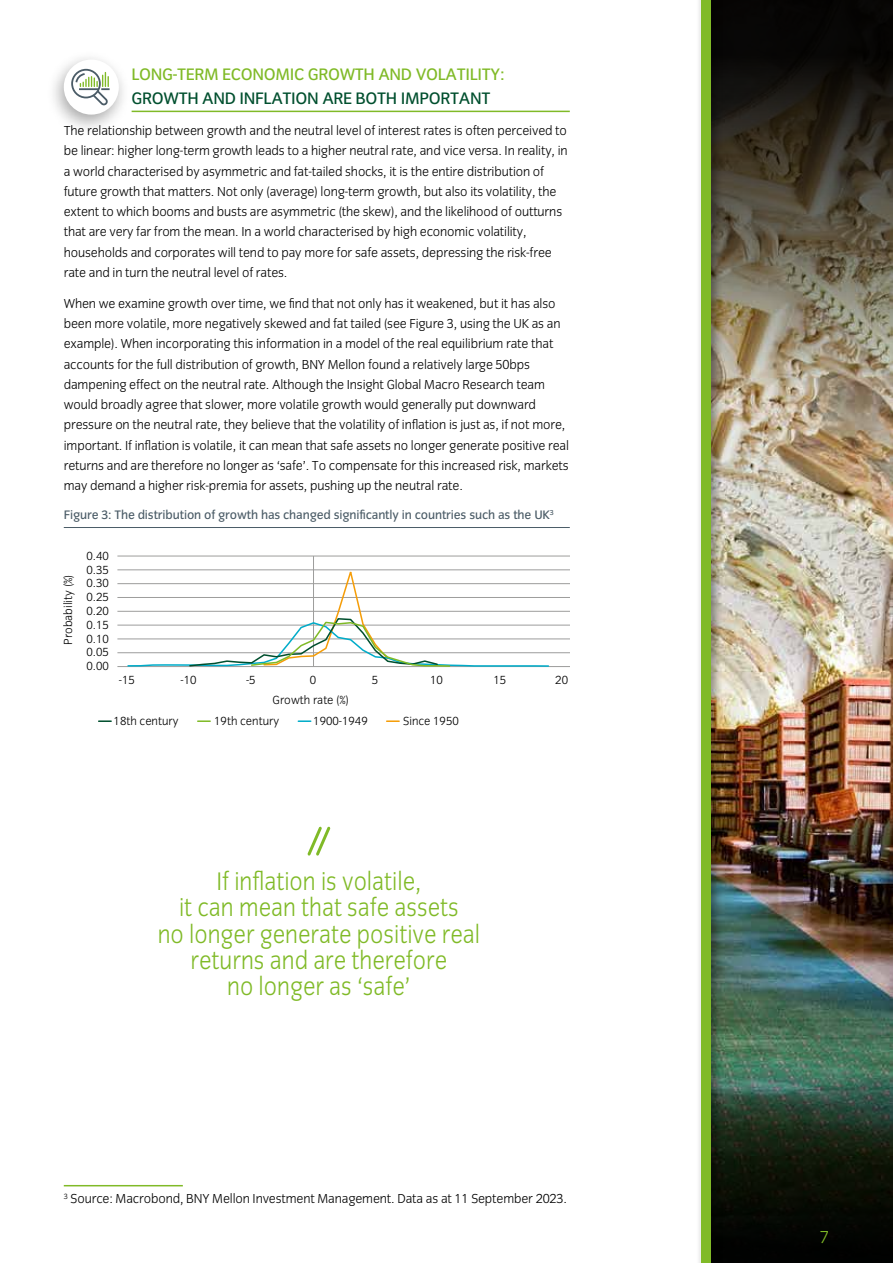
<style>
.page{position:relative;width:893px;height:1263px;background:#fff}
.page>*{position:absolute;margin:0;border:0;box-sizing:border-box;transform-origin:0 0}
.t1{font:26.4px/26.4px "Congress Sans Light Std";color:#80ba27;text-align:center;scale:.92 1}
.t2{font:18px "Congress Sans Light Std";color:#80ba27}
.t3{font:17.25px "Congress Sans Std";letter-spacing:-.02em;color:#80ba27}
.t4{font:17.25px "Congress Sans Std";letter-spacing:-.02em;color:#004f2e}
.t5{font:13.5px/20.2px "Congress Sans Light Std";letter-spacing:-.01em;color:#000}
.t6{font:12.75px "Congress Sans Std";letter-spacing:-.01em;color:#4b5c67}
.t7{font:12.15px "Congress Sans Light Std";color:#000}
</style>
<div class="page">
<hr style="left:132px;top:111px;width:438px;height:1px;background:#80ba27">
<hr style="left:64px;top:527px;width:506px;height:1px;background:#4b5c67">
<div style="left:46px;top:51px;width:85px;height:84px;background:#000;opacity:.35"></div>
<div style="left:64px;top:60px;width:55px;height:55px;background:#fff;border-radius:50%"></div>
<div style="left:71px;top:69px;width:30px;height:29px;border:2px solid #4b5c67;border-radius:50%"></div>
<svg style="left:74px;top:72px;width:36px;height:34px"></svg>
<hr style="left:79px;top:88px;width:20px;height:2px;background:#4b5c67">
<hr style="left:117px;top:666px;width:453px;height:1px;background:#9d9d9c">
<hr style="left:117px;top:652px;width:453px;height:1px;background:#9d9d9c">
<hr style="left:117px;top:639px;width:453px;height:1px;background:#9d9d9c">
<hr style="left:117px;top:625px;width:453px;height:1px;background:#9d9d9c">
<hr style="left:117px;top:611px;width:453px;height:1px;background:#9d9d9c">
<hr style="left:117px;top:597px;width:453px;height:1px;background:#9d9d9c">
<hr style="left:117px;top:583px;width:453px;height:1px;background:#9d9d9c">
<hr style="left:117px;top:570px;width:453px;height:1px;background:#9d9d9c">
<hr style="left:117px;top:556px;width:453px;height:1px;background:#9d9d9c">
<svg style="left:99px;top:720px;width:12px;height:2px"></svg>
<svg style="left:198px;top:720px;width:12px;height:2px"></svg>
<svg style="left:298px;top:720px;width:13px;height:2px"></svg>
<svg style="left:387px;top:720px;width:12px;height:2px"></svg>
<hr style="left:313px;top:556px;width:1px;height:111px;background:#9d9d9c">
<svg style="left:127px;top:569px;width:423px;height:98px"></svg>
<hr style="left:64px;top:1185px;width:119px;height:1px;background:#80ba27">
<svg style="left:307px;top:826px;width:23px;height:29px"></svg>
<img style="left:723px;top:644px;width:170px;height:307px">
<img style="left:723px;top:0;width:170px;height:644px">
<img style="left:723px;top:951px;width:170px;height:312px">
<div style="left:696px;top:0;width:27px;height:1263px;background:#000;opacity:.45"></div>
<div style="left:702px;top:0;width:9px;height:1263px;background:#80ba27"></div>
<p class="t3" style="left:131px;top:65px;width:375px">LONG-TERM ECONOMIC GROWTH AND VOLATILITY:</p>
<p class="t4" style="left:132px;top:89px;width:360px">GROWTH AND INFLATION ARE BOTH IMPORTANT</p>
<p class="t5" style="left:64px;top:121px;width:506px">The relationship between growth and the neutral level of interest rates is often perceived to be linear: higher long-term growth leads to a higher neutral rate, and vice versa. In reality, in a world characterised by asymmetric and fat-tailed shocks, it is the entire distribution of future growth that matters. Not only (average) long-term growth, but also its volatility, the extent to which booms and busts are asymmetric (the skew), and the likelihood of outturns that are very far from the mean. In a world characterised by high economic volatility, households and corporates will tend to pay more for safe assets, depressing the risk-free rate and in turn the neutral level of rates.</p>
<p class="t5" style="left:64px;top:293px;width:507px">When we examine growth over time, we find that not only has it weakened, but it has also been more volatile, more negatively skewed and fat tailed (see Figure 3, using the UK as an example). When incorporating this information in a model of the real equilibrium rate that accounts for the full distribution of growth, BNY Mellon found a relatively large 50bps dampening effect on the neutral rate. Although the Insight Global Macro Research team would broadly agree that slower, more volatile growth would generally put downward pressure on the neutral rate, they believe that the volatility of inflation is just as, if not more, important. If inflation is volatile, it can mean that safe assets no longer generate positive real returns and are therefore no longer as ‘safe’. To compensate for this increased risk, markets may demand a higher risk-premia for assets, pushing up the neutral rate.</p>
<p class="t6" style="left:64px;top:507px;width:491px">Figure 3: The distribution of growth has changed significantly in countries such as the UK<sup>3</sup></p>
<p class="t7" style="left:62px;top:645px;width:72px;rotate:-90deg">Probability (%)</p>
<p class="t7" style="left:86px;top:549px;width:24px">0.40</p>
<p class="t7" style="left:86px;top:563px;width:24px">0.35</p>
<p class="t7" style="left:86px;top:577px;width:24px">0.30</p>
<p class="t7" style="left:86px;top:591px;width:24px">0.25</p>
<p class="t7" style="left:86px;top:604px;width:24px">0.20</p>
<p class="t7" style="left:86px;top:618px;width:24px">0.15</p>
<p class="t7" style="left:86px;top:632px;width:24px">0.10</p>
<p class="t7" style="left:86px;top:646px;width:24px">0.05</p>
<p class="t7" style="left:86px;top:659px;width:24px">0.00</p>
<p class="t7" style="left:119px;top:673px;width:18px">-15</p>
<p class="t7" style="left:181px;top:673px;width:18px">-10</p>
<p class="t7" style="left:246px;top:673px;width:11px">-5</p>
<p class="t7" style="left:310px;top:673px;width:8px">0</p>
<p class="t7" style="left:372px;top:673px;width:8px">5</p>
<p class="t7" style="left:430px;top:673px;width:14px">10</p>
<p class="t7" style="left:493px;top:673px;width:14px">15</p>
<p class="t7" style="left:555px;top:673px;width:14px">20</p>
<p class="t7" style="left:273px;top:693px;width:78px">Growth rate (%)</p>
<p class="t7" style="left:114px;top:715px;width:67px">18th century</p>
<p class="t7" style="left:214px;top:715px;width:67px">19th century</p>
<p class="t7" style="left:313px;top:715px;width:56px">1900-1949</p>
<p class="t7" style="left:403px;top:715px;width:57px">Since 1950</p>
<h1 class="t1" style="left:158px;top:868px;width:352px">If inflation is volatile,<br>it can mean that safe assets<br>no longer generate positive real returns and are therefore<br>no longer as ‘safe’</h1>
<p class="t5" style="left:64px;top:1189px;width:505px"><sup>3</sup> Source: Macrobond, BNY Mellon Investment Management. Data as at 11 September 2023.</p>
<h2 class="t2" style="left:820px;top:1227px;width:11px">7</h2>
</div>
